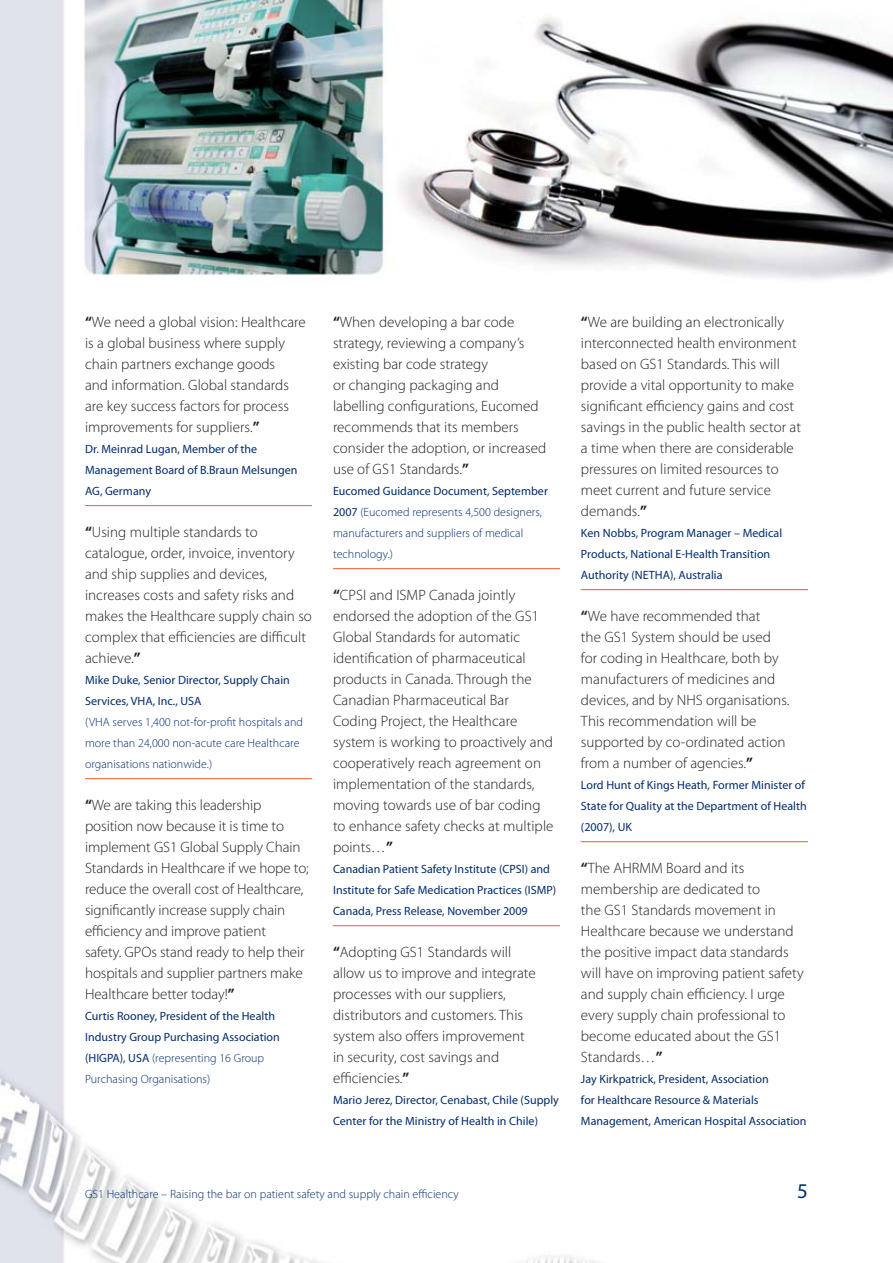
<style>
.page{position:relative;width:893px;height:1263px;background:#fff}
.page>*{position:absolute;margin:0;border:0;box-sizing:border-box;transform-origin:0 0}
.t1{font:21px "Myriad Pro";color:#002c6c}
.t2{font:300 15px/21px "Myriad Pro";letter-spacing:.005em;color:#231f20}
.t3{font:12px/21px "Myriad Pro";letter-spacing:.005em;color:#002c6c}
.t4{font:300 12px/21px "Myriad Pro";letter-spacing:.005em;color:#002c6c}
.s1{font-weight:700}
.s2{font-weight:300}
.s3{font-weight:400}
</style>
<div class="page">
<img style="left:0;top:0;width:893px;height:1263px">
<hr style="left:85px;top:505px;width:227px;height:1px;background:#f26334">
<hr style="left:85px;top:778px;width:227px;height:1px;background:#f26334">
<hr style="left:333px;top:568px;width:227px;height:1px;background:#f26334">
<hr style="left:333px;top:925px;width:227px;height:1px;background:#f26334">
<hr style="left:581px;top:589px;width:227px;height:1px;background:#f26334">
<hr style="left:581px;top:841px;width:227px;height:1px;background:#f26334">
<p class="t2" style="left:85px;top:313px;width:222px"><span class="s1">“</span>We need a global vision: Healthcare is a global business where supply chain partners exchange goods<br>and information. Global standards are key success factors for process improvements for suppliers.<span class="s1">”</span></p>
<p class="t3" style="left:85px;top:439px;width:214px">Dr. Meinrad Lugan, Member of the<br>Management Board of B.Braun Melsungen<br>AG, Germany</p>
<p class="t2" style="left:85px;top:523px;width:228px"><span class="s1">“</span>Using multiple standards to catalogue, order, invoice, inventory and ship supplies and devices, increases costs and safety risks and makes the Healthcare supply chain so complex that efficiencies are difficult achieve.<span class="s1">”</span></p>
<p class="t3" style="left:85px;top:670px;width:206px">Mike Duke, Senior Director, Supply Chain<br>Services, VHA, Inc., USA</p>
<p class="t4" style="left:85px;top:712px;width:219px">(VHA serves 1,400 not-for-profit hospitals and more than 24,000 non-acute care Healthcare organisations nationwide.)</p>
<p class="t2" style="left:85px;top:796px;width:225px"><span class="s1">“</span>We are taking this leadership position now because it is time to implement GS1 Global Supply Chain Standards in Healthcare if we hope to; reduce the overall cost of Healthcare, significantly increase supply chain efficiency and improve patient<br>safety. GPOs stand ready to help their hospitals and supplier partners make Healthcare better today!<span class="s1">”</span></p>
<p class="t3" style="left:85px;top:1006px;width:196px">Curtis Rooney, President of the Health Industry Group Purchasing Association (HIGPA), USA <span class="s2">(representing 16 Group Purchasing Organisations)</span></p>
<p class="t2" style="left:333px;top:313px;width:215px"><span class="s1">“</span>When developing a bar code strategy, reviewing a company’s existing bar code strategy<br>or changing packaging and labelling configurations, Eucomed recommends that its members consider the adoption, or increased use of GS1 Standards.<span class="s1">”</span></p>
<p class="t4" style="left:333px;top:481px;width:216px"><span class="s3">Eucomed Guidance Document, September 2007</span> (Eucomed represents 4,500 designers, manufacturers and suppliers of medical technology.)</p>
<p class="t2" style="left:333px;top:586px;width:222px"><span class="s1">“</span>CPSI and ISMP Canada jointly endorsed the adoption of the GS1<br>Global Standards for automatic identification of pharmaceutical products in Canada. Through the<br>Canadian Pharmaceutical Bar<br>Coding Project, the Healthcare system is working to proactively and cooperatively reach agreement on implementation of the standards, moving towards use of bar coding to enhance safety checks at multiple points…<span class="s1">”</span></p>
<p class="t3" style="left:333px;top:859px;width:225px">Canadian Patient Safety Institute (CPSI) and<br>Institute for Safe Medication Practices (ISMP)<br>Canada, Press Release, November 2009</p>
<p class="t2" style="left:333px;top:943px;width:204px"><span class="s1">“</span>Adopting GS1 Standards will allow us to improve and integrate processes with our suppliers, distributors and customers. This system also offers improvement in security, cost savings and efficiencies.<span class="s1">”</span></p>
<p class="t3" style="left:333px;top:1090px;width:227px">Mario Jerez, Director, Cenabast, Chile (Supply<br>Center for the Ministry of Health in Chile)</p>
<p class="t2" style="left:581px;top:313px;width:222px"><span class="s1">“</span>We are building an electronically interconnected health environment based on GS1 Standards. This will provide a vital opportunity to make significant efficiency gains and cost savings in the public health sector at a time when there are considerable pressures on limited resources to meet current and future service demands.<span class="s1">”</span></p>
<p class="t3" style="left:581px;top:523px;width:203px">Ken Nobbs, Program Manager – Medical<br>Products, National E-Health Transition<br>Authority (NETHA), Australia</p>
<p class="t2" style="left:581px;top:607px;width:210px"><span class="s1">“</span>We have recommended that<br>the GS1 System should be used for coding in Healthcare, both by manufacturers of medicines and devices, and by NHS organisations.<br>This recommendation will be supported by co-ordinated action from a number of agencies.<span class="s1">”</span></p>
<p class="t3" style="left:581px;top:775px;width:227px">Lord Hunt of Kings Heath, Former Minister of<br>State for Quality at the Department of Health (2007), UK</p>
<p class="t2" style="left:581px;top:859px;width:224px"><span class="s1">“</span>The AHRMM Board and its membership are dedicated to<br>the GS1 Standards movement in<br>Healthcare because we understand the positive impact data standards will have on improving patient safety and supply chain efficiency. I urge every supply chain professional to become educated about the GS1<br>Standards…<span class="s1">”</span></p>
<p class="t3" style="left:581px;top:1069px;width:227px">Jay Kirkpatrick, President, Association<br>for Healthcare Resource &amp; Materials<br>Management, American Hospital Association</p>
<p class="t4" style="left:85px;top:1185px;width:375px">GS1 Healthcare – Raising the bar on patient safety and supply chain efficiency</p>
<h1 class="t1" style="left:797px;top:1183px;width:12px">5</h1>
</div>
